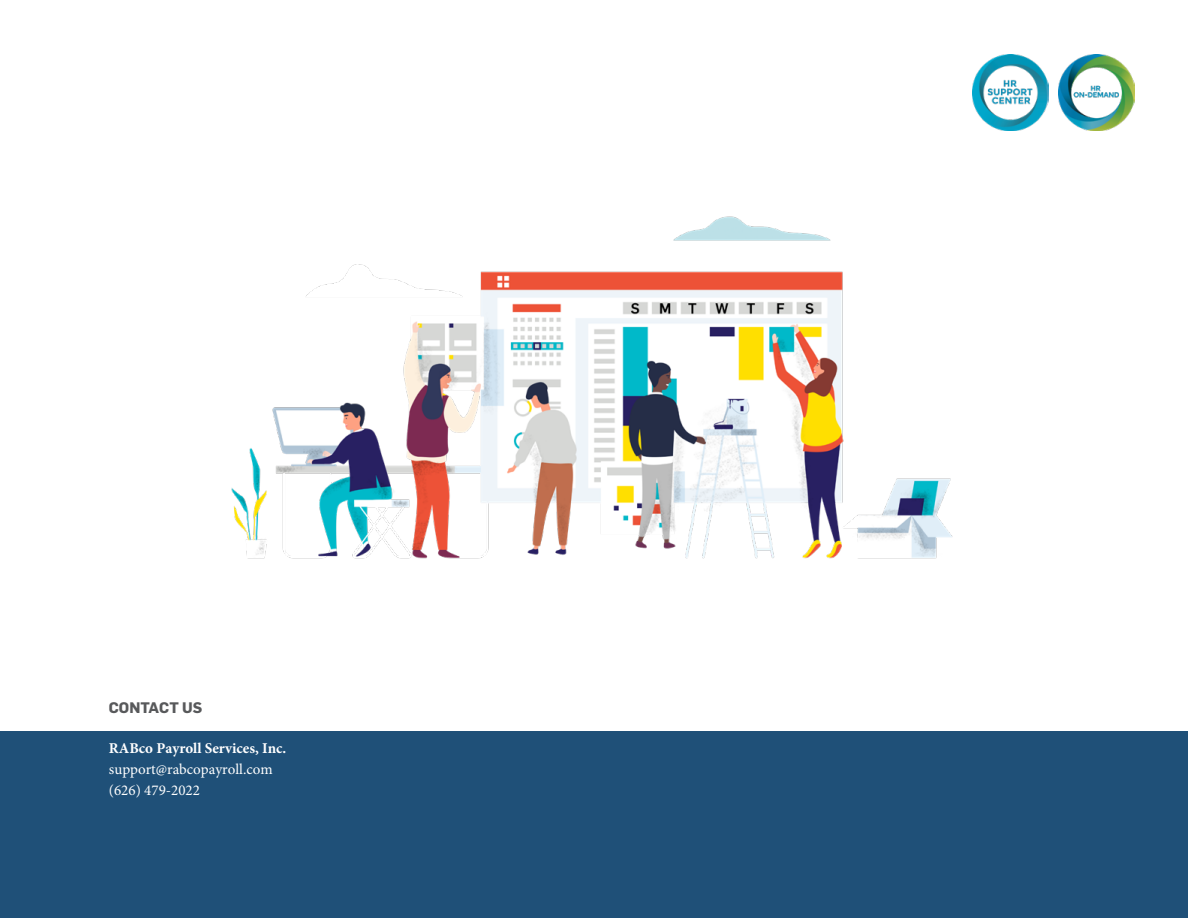
<style>
.page{position:relative;width:1188px;height:918px;background:#fff}
.page>*{position:absolute;margin:0;border:0;box-sizing:border-box;transform-origin:0 0}
.t1{font:15px/20.7px "Minion Pro";color:#fff}
.t2{font:700 15px "Minion Pro";color:#fff}
.t3{font:700 15px "Flama";color:#58595b}
</style>
<div class="page">
<div style="left:0;top:732px;width:1188px;height:185px;background:#1f5078"></div>
<img style="left:973px;top:55px;width:75px;height:75px">
<img style="left:1059px;top:55px;width:75px;height:75px">
<img style="left:231px;top:216px;width:722px;height:343px">
<p class="t3" style="left:109px;top:696px;width:95px">CONTACT US</p>
<p class="t2" style="left:109px;top:738px;width:179px">RABco Payroll Services, Inc.</p>
<p class="t1" style="left:109px;top:759px;width:165px">support@rabcopayroll.com (626) 479-2022</p>
</div>
